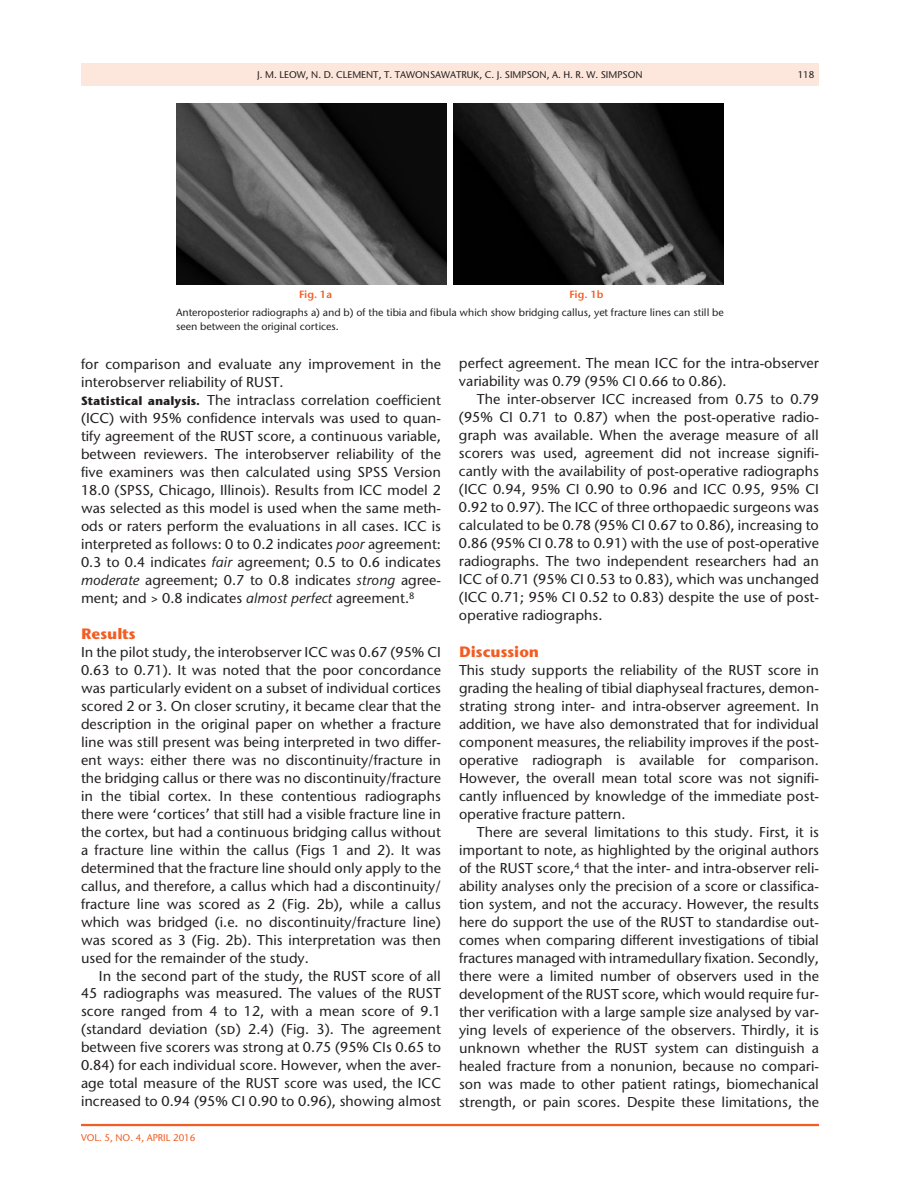
<style>
.page{position:relative;width:918px;height:1188px;background:#fff}
.page>*{position:absolute;margin:0;border:0;box-sizing:border-box;transform-origin:0 0}
.t1{font:700 15px "Stone Sans ITC Pro";color:#f25d23}
.t2{font:500 14.25px/18px "Stone Sans ITC Pro";color:#231f20;text-align:justify}
.t3{font:500 10.5px/13.5px "Stone Sans ITC Pro";color:#231f20}
.t4{font:600 10.5px "Stone Sans ITC Pro";color:#f25d23}
.t5{font:500 9.75px "Stone Sans ITC Pro";color:#231f20}
.t6{font:500 9.75px "Stone Sans ITC Pro";color:#f25d23}
.s1{font-weight:700;font-size:12px}
.s2{font-style:italic}
</style>
<div class="page">
<div style="left:81px;top:63px;width:738px;height:23px;background:#fde7dc"></div>
<hr style="left:81px;top:1124px;width:738px;height:2px;background:#f25d23">
<img style="left:176px;top:104px;width:270px;height:181px">
<img style="left:454px;top:104px;width:270px;height:181px">
<p class="t5" style="left:257px;top:68px;width:385px">J. M. Leow, N. D. Clem ent, T. Tawon sawatruk, C. J. Sim pson, A. H. R. W. Sim pson</p>
<p class="t5" style="left:798px;top:68px;width:18px">118</p>
<p class="t4" style="left:299px;top:288px;width:35px">Fig. 1a</p>
<p class="t4" style="left:569px;top:288px;width:36px">Fig. 1b</p>
<p class="t3" style="left:176px;top:306px;width:549px">Anteroposterior radiographs a) and b) of the tibia and fibula which show bridging callus, yet fracture lines can still be seen between the original cortices.</p>
<p class="t2" style="left:81px;top:354px;width:362px;text-align:left">for comparison and evaluate any improvement in the interobserver reliability of RUST.<br><span class="s1">Statistical analysis.</span> The intraclass correlation coefficient (ICC) with 95% confidence intervals was used to quan&shy;tify agreement of the RUST score, a continuous variable, between reviewers. The interobserver reliability of the five examiners was then calculated using SPSS Version 18.0 (SPSS, Chicago, I llinois). Results from ICC</p>
<p class="t2" style="left:81px;top:480px;width:361px;text-indent:306px">model 2 was selected as this model is used when the same meth&shy;ods or raters perform the evaluations in all cases. ICC</p>
<p class="t2" style="left:81px;top:516px;width:361px;text-indent:351px">is interpreted as follows: 0 to 0.2 indicates <span class="s2">poor</span> agreement:<br>0.3 to 0.4 indicates <span class="s2">fair</span> agreement; 0.5 to 0.6 indicates <span class="s2">moderate</span> agreement; 0.7 to 0.8 indicates <span class="s2">strong</span> agree&shy;ment; and &gt; 0.8 indicates <span class="s2">almost perfect</span> agreement.<sup>8</sup></p>
<p class="t1" style="left:81px;top:624px;width:56px">Results</p>
<p class="t2" style="left:81px;top:642px;width:232px">I n the pilot study, the interobserver ICC</p>
<p class="t2" style="left:81px;top:642px;width:362px;text-align:left;text-indent:250px">was 0.67 (95% CI 0.63 to 0.71). It was noted that the poor concordance was particularly evident on a subset of individual cortices scored 2 or 3. On closer scrutiny, it became clear that the description in the original paper on whether a fracture line was still present was being interpreted in two differ&shy;ent ways: either there was no discontinuity/fracture in the bridging callus or there was no discontinuity/fracture in the tibial cortex. I n these contentious radiographs there were ‘cortices’ that still had a visible fracture line in the cortex, but had a continuous bridging callus without a fracture line within the callus (Figs 1 and 2). It was determined that the fracture line should only apply to the callus, and therefore, a callus which had a discontinuity/ fracture line was scored as 2 (Fig. 2b), while a callus which was bridged (i.e. no discontinuity/fracture line) was scored as 3 (Fig. 2b). This interpretation was then used for the remainder of the study.</p>
<p class="t2" style="left:81px;top:966px;width:362px;text-align:left;text-indent:18px">I n the second part of the study, the RUST score of all 45 radiographs was measured. The values of the RUST score ranged from 4 to 12, with a mean score of 9.1 (standard deviation (sd) 2.4) (Fig. 3). The agreement between five scorers was strong at 0.75 (95% CI s 0.65 to 0.84) for each individual score. H owever, when the aver&shy;age total measure of the RUST score was used, the ICC increased to 0.94 (95% CI 0.90 to 0.96), showing almost</p>
<p class="t6" style="left:81px;top:1132px;width:116px">vol. 5, No. 4, April 2016</p>
<p class="t2" style="left:459px;top:354px;width:205px">perfect agreement. The mean ICC</p>
<p class="t2" style="left:683px;top:354px;width:137px">for the intra-observer</p>
<p class="t2" style="left:459px;top:372px;width:269px">variability was 0.79 (95% CI 0.66 to 0.86).</p>
<p class="t2" style="left:477px;top:390px;width:134px">The inter-observer ICC</p>
<p class="t2" style="left:459px;top:390px;width:362px;text-indent:173px">increased from 0.75 to 0.79 (95% CI 0.71 to 0.87) when the post-operative radio&shy;graph was available. When the average measure of all scorers was used, agreement did not increase signifi&shy;cantly with the availability of post-operative radiographs (ICC</p>
<p class="t2" style="left:493px;top:480px;width:219px">0.94, 95% CI 0.90 to 0.96 and ICC</p>
<p class="t2" style="left:732px;top:480px;width:80px">0.95, 95% CI</p>
<p class="t2" style="left:459px;top:498px;width:124px">0.92 to 0.97). The ICC</p>
<p class="t2" style="left:459px;top:498px;width:362px;text-indent:142px">of three orthopaedic surgeons was calculated to be 0.78 (95% CI 0.67 to 0.86), increasing to 0.86 (95% CI 0.78 to 0.91) with the use of post-operative radiographs. The two independent researchers had an ICC</p>
<p class="t2" style="left:486px;top:570px;width:335px">of 0.71 (95% CI 0.53 to 0.83), which was unchanged</p>
<p class="t2" style="left:459px;top:588px;width:14px">(ICC</p>
<p class="t2" style="left:459px;top:588px;width:362px;text-indent:33px">0.71; 95% CI 0.52 to 0.83) despite the use of post&shy;operative radiographs.</p>
<p class="t1" style="left:459px;top:642px;width:82px">Discussion</p>
<p class="t2" style="left:459px;top:660px;width:362px">This study supports the reliability of the RUST score in grading the healing of tibial diaphyseal fractures, demon&shy;strating strong inter- and intra-observer agreement. I n addition, we have also demonstrated that for individual component measures, the reliability improves if the post&shy;operative radiograph is available for comparison.<br>H owever, the overall mean total score was not signifi&shy;cantly influenced by knowledge of the immediate post&shy;operative fracture pattern.</p>
<p class="t2" style="left:459px;top:822px;width:362px;text-indent:18px">There are several limitations to this study. First, it is important to note, as highlighted by the original authors of the RUST score,<sup>4</sup> that the inter- and intra-observer reli&shy;ability analyses only the precision of a score or classifica&shy;tion system, and not the accuracy. H owever, the results here do support the use of the RUST to standardise out&shy;comes when comparing different investigations of tibial fractures managed with intramedullary fixation. Secondly, there were a limited number of observers used in the development of the RUST score, which would require fur&shy;ther verification with a large sample size analysed by var&shy;ying levels of experience of the observers. Thirdly, it is unknown whether the RUST system can distinguish a healed fracture from a nonunion, because no compari&shy;son was made to other patient ratings, biomechanical strength, or pain scores. Despite these limitations, the</p>
</div>
